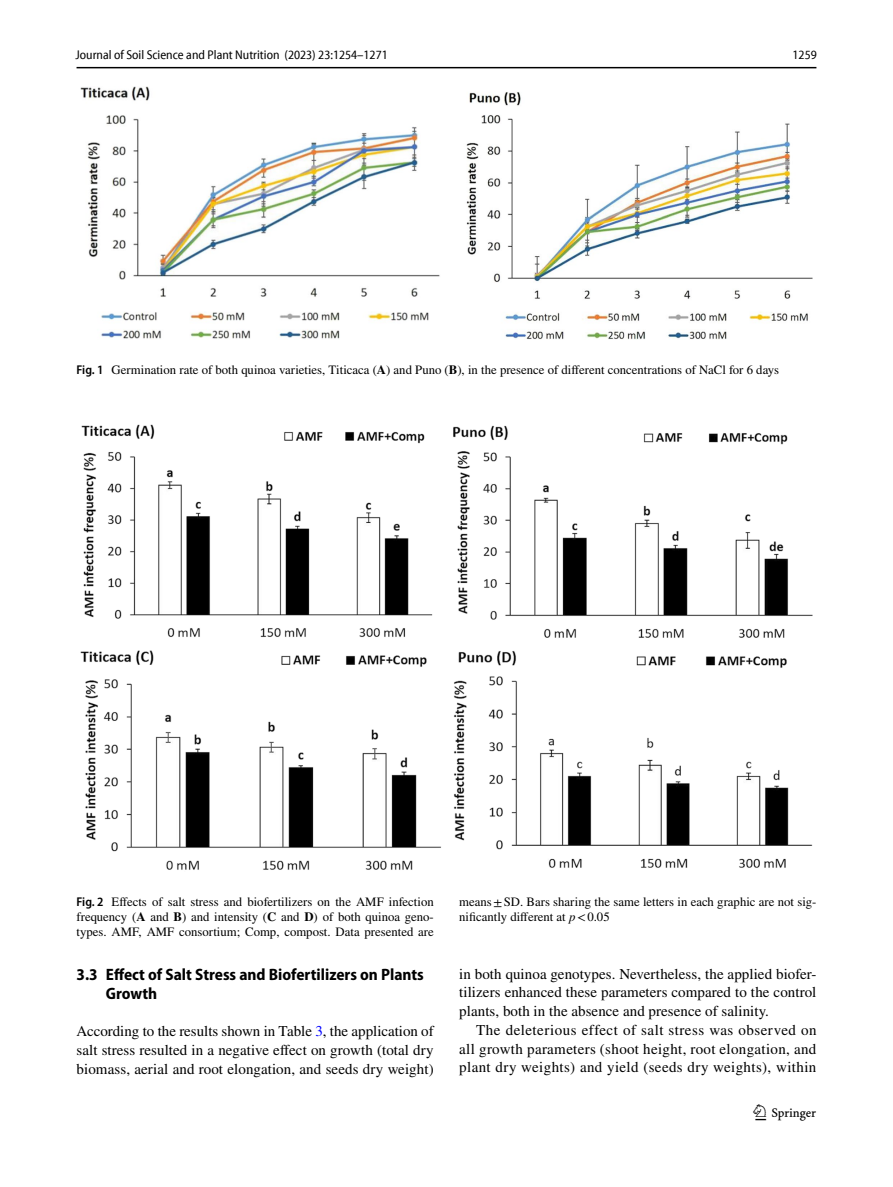
<style>
.page{position:relative;width:893px;height:1187px;background:#fff}
.page>*{position:absolute;margin:0;border:0;box-sizing:border-box;transform-origin:0 0}
.t1{font:22.5px "Springnew Regular 3";color:#000}
.t2{font:700 semi-condensed 16.5px/18.8px "Myriad Pro";color:#000}
.t3{font:15px/18.8px "STIX";letter-spacing:.005em;color:#000;text-align:justify}
.t4{font:12.75px/15px "STIX";color:#000;text-align:justify}
.t5{font:semi-condensed 12.75px "Myriad Pro Unic";color:#000}
.s1{font-family:"Myriad Pro";font-weight:600;font-stretch:semi-condensed}
.s2{font-weight:700}
.s3{font-style:italic}
.s4{color:#00f}
</style>
<div class="page">
<hr style="left:77px;top:67px;width:739px;height:1px;background:#000">
<img style="left:81px;top:87px;width:731px;height:252px">
<img style="left:81px;top:424px;width:731px;height:446px">
<p class="t5" style="left:76px;top:50px;width:314px">Journal of Soil Science and Plant Nutrition (2023) 23:1254–1271</p>
<p class="t5" style="left:793px;top:50px;width:26px">1259</p>
<p class="t4" style="left:77px;top:363px;width:704px"><span class="s1">Fig. 1</span> Germination rate of both quinoa varieties, Titicaca (<span class="s2">A</span>) and Puno (<span class="s2">B</span>), in the presence of different concentrations of NaCl for 6 days</p>
<p class="t4" style="left:77px;top:895px;width:359px"><span class="s1">Fig. 2</span> Effects of salt stress and biofertilizers on the AMF infection frequency (<span class="s2">A</span> and <span class="s2">B</span>) and intensity (<span class="s2">C</span> and <span class="s2">D</span>) of both quinoa geno&shy;types. AMF, AMF consortium; Comp, compost. Data presented are</p>
<p class="t4" style="left:459px;top:895px;width:359px">means±SD. Bars sharing the same letters in each graphic are not sig&shy;nificantly different at <span class="s3">p</span>&lt;0.05</p>
<p class="t2" style="left:106px;top:964px;width:319px;text-indent:-29px">3.3 Effect of Salt Stress and Biofertilizers on Plants<br>Growth</p>
<p class="t3" style="left:77px;top:1022px;width:359px">According to the results shown in Table <span class="s4">3</span>, the application of salt stress resulted in a negative effect on growth (total dry biomass, aerial and root elongation, and seeds dry weight)</p>
<p class="t3" style="left:459px;top:965px;width:359px">in both quinoa genotypes. Nevertheless, the applied biofer&shy;tilizers enhanced these parameters compared to the control plants, both in the absence and presence of salinity.</p>
<p class="t3" style="left:459px;top:1021px;width:359px;text-indent:17px">The deleterious effect of salt stress was observed on all growth parameters (shoot height, root elongation, and plant dry weights) and yield (seeds dry weights), within</p>
<h1 class="t1" style="left:755px;top:1104px;width:62px">1 3</h1>
</div>
